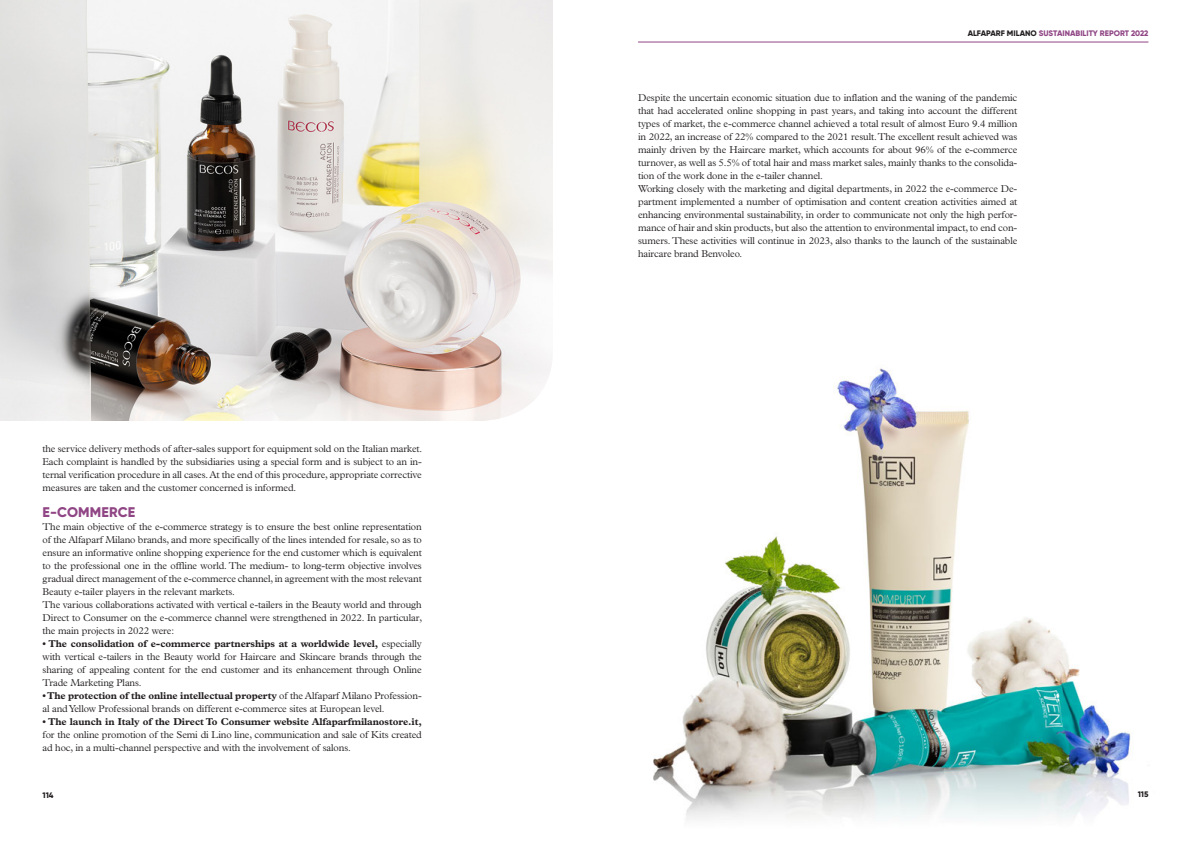
<style>
.page{position:relative;width:1191px;height:842px;background:#fff}
.page>*{position:absolute;margin:0;border:0;box-sizing:border-box;transform-origin:0 0}
.t1{font:800 14px "Gilroy";letter-spacing:.01em;color:#904685}
.t2{font:300 10px/13px "Plantin Std";letter-spacing:-.01em;color:#231f20;text-align:justify}
.t3{font:800 8px "Gilroy";color:#904685}
.t4{font:800 8px "Gilroy";letter-spacing:-.01em;color:#231f20}
.s1{color:#231f20}
.s2{font-weight:700}
</style>
<div class="page">
<img style="left:0;top:0;width:553px;height:421px">
<img style="left:653px;top:368px;width:478px;height:452px">
<hr style="left:638px;top:42px;width:510px;height:1px;background:#904685">
<p class="t3" style="left:967px;top:28px;width:182px"><span class="s1">ALFAPARF MILANO</span> SUSTAINABILITY REPORT 2022</p>
<p class="t2" style="left:43px;top:442px;width:381px">the service delivery methods of after-sales support for equipment sold on the Italian market.</p>
<p class="t2" style="left:43px;top:455px;width:381px">Each complaint is handled by the subsidiaries using a special form and is subject to an in&shy;ternal verification procedure in all cases. At the end of this procedure, appropriate corrective measures are taken and the customer concerned is informed.</p>
<p class="t1" style="left:43px;top:503px;width:94px">E-COMMERCE</p>
<p class="t2" style="left:43px;top:520px;width:381px">The main objective of the e-commerce strategy is to ensure the best online representation of the Alfaparf Milano brands, and more specifically of the lines intended for resale, so as to ensure an informative online shopping experience for the end customer which is equivalent to the professional one in the offline world. The medium- to long-term objective involves gradual direct management of the e-commerce channel, in agreement with the most relevant Beauty e-tailer players in the relevant markets.</p>
<p class="t2" style="left:43px;top:598px;width:381px">The various collaborations activated with vertical e-tailers in the Beauty world and through Direct to Consumer on the e-commerce channel were strengthened in 2022. In particular, the main projects in 2022 were:</p>
<p class="t2" style="left:43px;top:637px;width:381px"><span class="s2">• The consolidation of e-commerce partnerships at a worldwide level,</span> especially with vertical e-tailers in the Beauty world for Haircare and Skincare brands through the sharing of appealing content for the end customer and its enhancement through Online Trade Marketing Plans.</p>
<p class="t2" style="left:43px;top:689px;width:381px"><span class="s2">• The protection of the online intellectual property</span> of the Alfaparf Milano Profession&shy;al and Yellow Professional brands on different e-commerce sites at European level.</p>
<p class="t2" style="left:43px;top:715px;width:381px"><span class="s2">• The launch in Italy of the Direct To Consumer website Alfaparfmilanostore.it, </span>for the online promotion of the Semi di Lino line, communication and sale of Kits created ad hoc, in a multi-channel perspective and with the involvement of salons.</p>
<p class="t2" style="left:638px;top:91px;width:381px">Despite the uncertain economic situation due to inflation and the waning of the pandemic that had accelerated online shopping in past years, and taking into account the different types of market, the e-commerce channel achieved a total result of almost Euro 9.4 million in 2022, an increase of 22% compared to the 2021 result. The excellent result achieved was mainly driven by the Haircare market, which accounts for about 96% of the e-commerce turnover, as well as 5.5% of total hair and mass market sales, mainly thanks to the consolida&shy;tion of the work done in the e-tailer channel.</p>
<p class="t2" style="left:638px;top:182px;width:381px">Working closely with the marketing and digital departments, in 2022 the e-commerce De&shy;partment implemented a number of optimisation and content creation activities aimed at enhancing environmental sustainability, in order to communicate not only the high perfor&shy;mance of hair and skin products, but also the attention to environmental impact, to end con&shy;sumers. These activities will continue in 2023, also thanks to the launch of the sustainable haircare brand Benvoleo.</p>
<p class="t4" style="left:43px;top:790px;width:12px">114</p>
<p class="t4" style="left:1137px;top:790px;width:12px">115</p>
</div>
